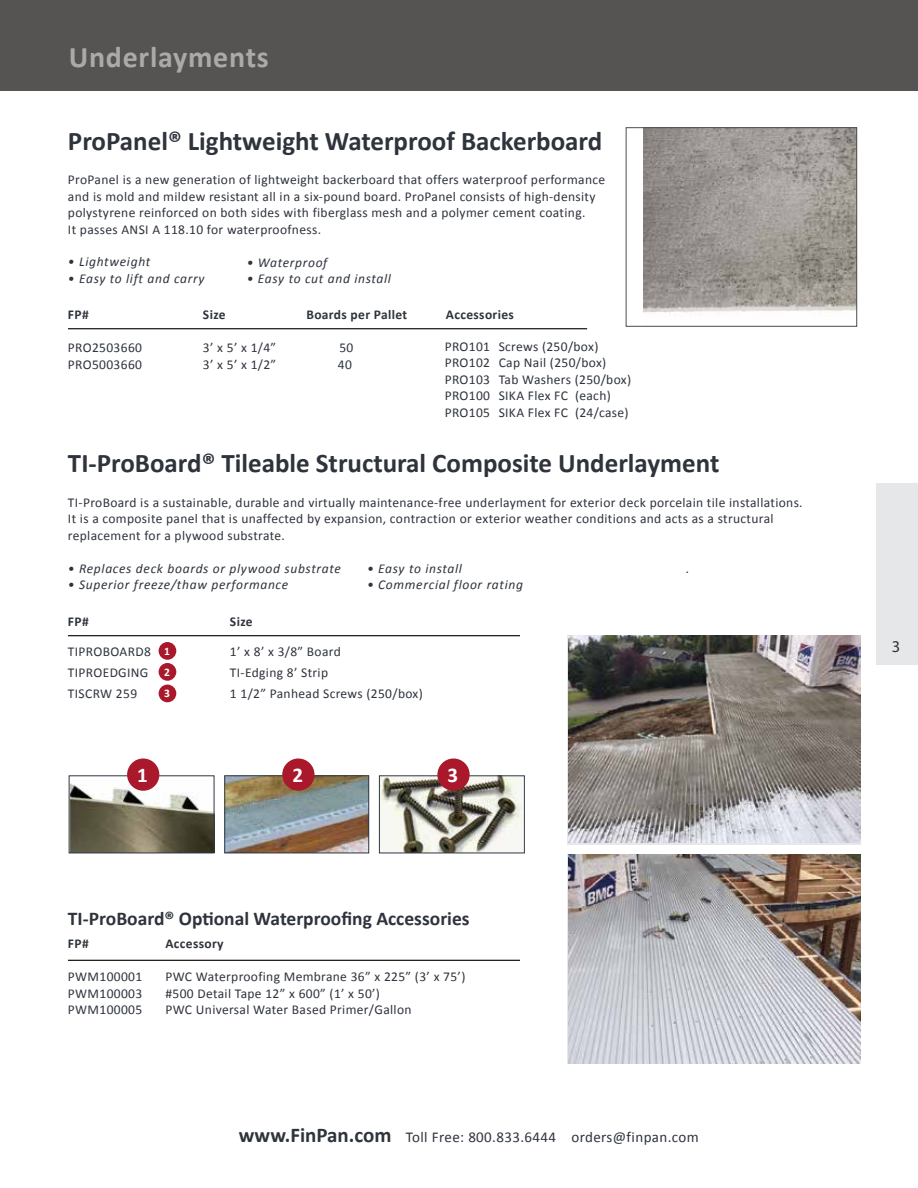
<style>
.page{position:relative;width:918px;height:1188px;background:#fff}
.page>*{position:absolute;margin:0;border:0;box-sizing:border-box;transform-origin:0 0}
.t1{font:700 30px "Calibri";letter-spacing:.025em;color:#ada9a9}
.t2{font:700 27px "Calibri";color:#2e333c}
.t3{font:700 21px "Calibri";color:#fff}
.t4{font:700 19.5px "Calibri";color:#2e333c}
.t5{font:16.5px "Myriad Pro";color:#2e333c}
.t6{font:15px "Calibri";letter-spacing:.025em;color:#2e333c}
.t7{font:13.5px/16.5px "Calibri";letter-spacing:.025em;color:#2e333c}
.t8{font:italic 13.5px "Calibri";letter-spacing:.05em;color:#2e333c}
.t9{font:700 13.5px "Calibri";letter-spacing:.025em;color:#2e333c}
.t10{font:700 11.55px "Calibri";color:#fff}
.s1{font-weight:700;font-size:21px}
</style>
<div class="page">
<div style="left:0;top:0;width:918px;height:91px;background:#555453"></div>
<hr style="left:68px;top:328px;width:519px;height:1px;background:#000">
<img style="left:644px;top:130px;width:211px;height:185px">
<div style="left:626px;top:128px;width:231px;height:198px;border:1px solid #4d4d4d"></div>
<hr style="left:68px;top:960px;width:452px;height:1px;background:#000">
<hr style="left:68px;top:635px;width:452px;height:1px;background:#000">
<img style="left:71px;top:777px;width:141px;height:74px">
<div style="left:69px;top:775px;width:145px;height:78px;border:1px solid #2d3844"></div>
<div style="left:127px;top:759px;width:32px;height:32px;background:#aa182c;border-radius:50%"></div>
<img style="left:381px;top:777px;width:141px;height:74px">
<div style="left:379px;top:775px;width:146px;height:78px;border:1px solid #2d3844"></div>
<img style="left:226px;top:777px;width:141px;height:74px">
<div style="left:224px;top:775px;width:145px;height:78px;border:1px solid #2d3844"></div>
<div style="left:282px;top:759px;width:33px;height:32px;background:#aa182c;border-radius:50%"></div>
<div style="left:437px;top:759px;width:33px;height:32px;background:#aa182c;border-radius:50%"></div>
<div style="left:159px;top:685px;width:17px;height:17px;background:#aa182c;border-radius:50%"></div>
<div style="left:159px;top:663px;width:17px;height:18px;background:#aa182c;border-radius:50%"></div>
<div style="left:159px;top:642px;width:17px;height:18px;background:#aa182c;border-radius:50%"></div>
<img style="left:568px;top:635px;width:292px;height:208px">
<img style="left:568px;top:854px;width:292px;height:210px">
<div style="left:876px;top:483px;width:42px;height:182px;background:#e6e7e8"></div>
<h1 class="t1" style="left:69px;top:39px;width:202px">Underlayments</h1>
<h2 class="t2" style="left:68px;top:124px;width:536px">ProPanel® Lightweight Waterproof Backerboard</h2>
<p class="t7" style="left:68px;top:171px;width:539px">ProPanel is a new generation of lightweight backerboard that offers waterproof performance and is mold and mildew resistant all in a six-pound board. ProPanel consists of high-density polystyrene reinforced on both sides with fiberglass mesh and a polymer cement coating.<br>It passes ANSI A 118.10 for waterproofness.</p>
<p class="t8" style="left:68px;top:254px;width:84px">• Lightweight</p>
<p class="t8" style="left:68px;top:270px;width:138px">• Easy to lift and carry</p>
<p class="t9" style="left:68px;top:306px;width:22px">FP#</p>
<p class="t9" style="left:203px;top:306px;width:24px">Size</p>
<p class="t9" style="left:306px;top:306px;width:102px">Boards per Pallet</p>
<p class="t9" style="left:446px;top:306px;width:69px">Accessories</p>
<p class="t7" style="left:68px;top:339px;width:76px">PRO2503660</p>
<p class="t7" style="left:203px;top:339px;width:75px">3’ x 5’ x 1/4”</p>
<p class="t7" style="left:339px;top:339px;width:16px">50</p>
<p class="t7" style="left:68px;top:355px;width:76px">PRO5003660</p>
<p class="t7" style="left:203px;top:355px;width:75px">3’ x 5’ x 1/2”</p>
<p class="t7" style="left:338px;top:355px;width:16px">40</p>
<p class="t8" style="left:247px;top:254px;width:82px">• Waterproof</p>
<p class="t8" style="left:247px;top:270px;width:146px">• Easy to cut and install</p>
<p class="t7" style="left:445px;top:337px;width:188px">PRO101 Screws (250/box)<br>PRO102 Cap Nail (250/box)<br>PRO103 Tab Washers (250/box)<br>PRO100 SIKA Flex FC (each)<br>PRO105 SIKA Flex FC (24/case)</p>
<h2 class="t2" style="left:68px;top:447px;width:653px">TI-ProBoard® Tileable Structural Composite Underlayment</h2>
<p class="t7" style="left:68px;top:493px;width:736px">TI-ProBoard is a sustainable, durable and virtually maintenance-free underlayment for exterior deck porcelain tile installations.<br>It is a composite panel that is unaffected by expansion, contraction or exterior weather conditions and acts as a structural replacement for a plywood substrate.</p>
<p class="t8" style="left:68px;top:560px;width:275px">• Replaces deck boards or plywood substrate</p>
<p class="t8" style="left:68px;top:576px;width:222px">• Superior freeze/thaw performance</p>
<p class="t9" style="left:68px;top:613px;width:22px">FP#</p>
<p class="t9" style="left:230px;top:613px;width:24px">Size</p>
<p class="t7" style="left:68px;top:642px;width:84px">TIPROBOARD8</p>
<p class="t7" style="left:230px;top:642px;width:112px">1’ x 8’ x 3/8” Board</p>
<p class="t7" style="left:68px;top:663px;width:82px">TIPROEDGING</p>
<p class="t7" style="left:230px;top:663px;width:100px">TI-Edging 8’ Strip</p>
<p class="t7" style="left:68px;top:684px;width:71px">TISCRW 259</p>
<p class="t7" style="left:230px;top:684px;width:194px">1 1/2” Panhead Screws (250/box)</p>
<p class="t8" style="left:367px;top:560px;width:96px">• Easy to install</p>
<p class="t8" style="left:686px;top:560px;width:5px">.</p>
<p class="t8" style="left:367px;top:576px;width:157px">• Commercial floor rating</p>
<p class="t10" style="left:164px;top:644px;width:7px">1</p>
<p class="t10" style="left:164px;top:665px;width:7px">2</p>
<p class="t10" style="left:164px;top:686px;width:7px">3</p>
<h3 class="t3" style="left:137px;top:762px;width:12px">1</h3>
<h3 class="t3" style="left:292px;top:762px;width:12px">2</h3>
<h3 class="t3" style="left:448px;top:762px;width:12px">3</h3>
<h3 class="t4" style="left:68px;top:906px;width:403px">TI-ProBoard® Optional Waterproofing Accessories</h3>
<p class="t9" style="left:68px;top:935px;width:22px">FP#</p>
<p class="t9" style="left:165px;top:935px;width:60px">Accessory</p>
<p class="t7" style="left:68px;top:968px;width:76px">PWM100001</p>
<p class="t7" style="left:165px;top:968px;width:301px">PWC Waterproofing Membrane 36” x 225” (3’ x 75’)</p>
<p class="t7" style="left:68px;top:984px;width:76px">PWM100003</p>
<p class="t7" style="left:165px;top:984px;width:216px">#500 Detail Tape 12” x 600” (1’ x 50’)</p>
<p class="t7" style="left:68px;top:1001px;width:76px">PWM100005</p>
<p class="t7" style="left:165px;top:1001px;width:248px">PWC Universal Water Based Primer/Gallon</p>
<p class="t6" style="left:239px;top:1128px;width:461px"><span class="s1">www.FinPan.com</span> Toll Free: 800.833.6444 orders@finpan.com</p>
<p class="t5" style="left:892px;top:636px;width:10px">3</p>
</div>
